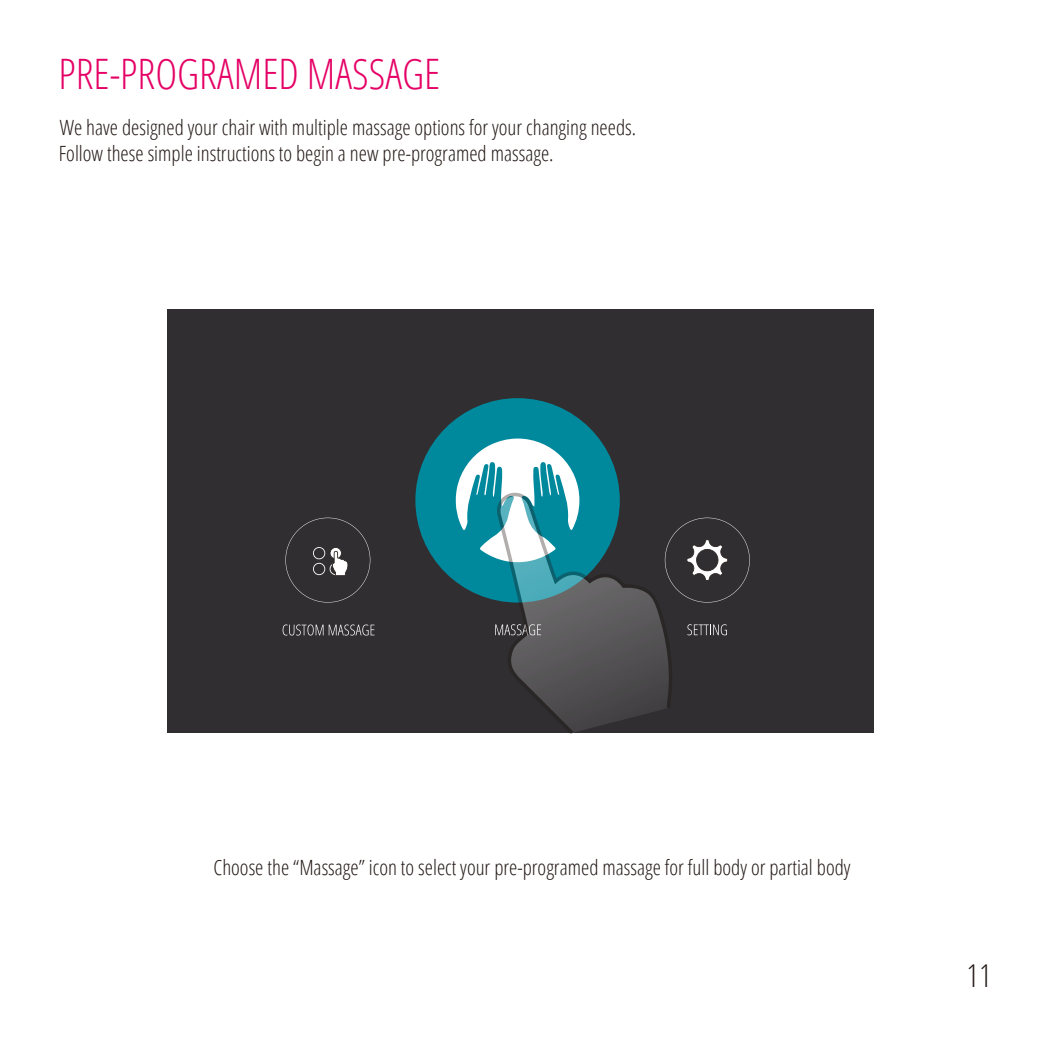
<style>
.page{position:relative;width:1042px;height:1042px;background:#fff}
.page>*{position:absolute;margin:0;border:0;box-sizing:border-box;transform-origin:0 0}
.t1{font:300 condensed 42px "Open Sans";color:#e50065}
.t2{font:300 condensed 31.5px "Open Sans";color:#221815}
.t3{font:300 condensed 21px/26.4px "Open Sans";color:#221815}
</style>
<div class="page">
<div style="left:168px;top:309px;width:706px;height:424px;background:#302e30"></div>
<svg style="left:283px;top:624px;width:40px;height:11px"></svg>
<svg style="left:329px;top:624px;width:45px;height:11px"></svg>
<svg style="left:285px;top:518px;width:85px;height:84px"></svg>
<svg style="left:415px;top:398px;width:335px;height:336px"></svg>
<h1 class="t1" style="left:58px;top:45px;width:383px">PRE-PROGRAMED MASSAGE</h1>
<p class="t3" style="left:59px;top:113px;width:579px">We have designed your chair with multiple massage options for your changing needs.<br>Follow these simple instructions to begin a new pre-programed massage.</p>
<p class="t3" style="left:213px;top:853px;width:638px">Choose the “Massage” icon to select your pre-programed massage for full body or partial body</p>
<h2 class="t2" style="left:966px;top:954px;width:27px">11</h2>
</div>
